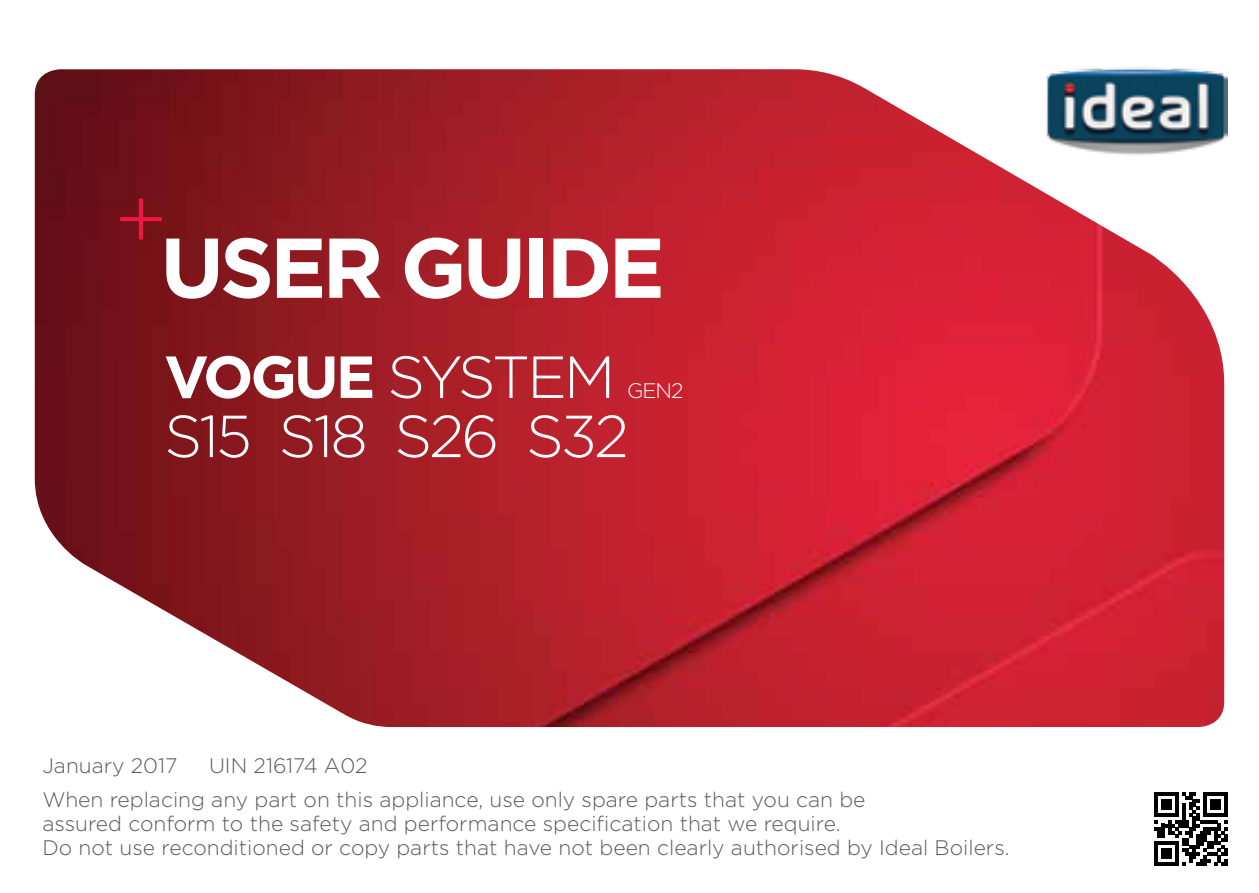
<style>
.page{position:relative;width:1259px;height:893px;background:#fff}
.page>*{position:absolute;margin:0;border:0;box-sizing:border-box;transform-origin:0 0}
.t1{font:700 84.6px "Gotham";letter-spacing:-.05em;color:#fff}
.t2{font:300 59.1px "Gotham";letter-spacing:-.05em;color:#fff}
.t3{font:300 21px/24px "Gotham";color:#58595b}
.t4{font:300 21px "Gotham";color:#fff}
.s1{font-weight:700}
</style>
<div class="page">
<img style="left:35px;top:69px;width:1189px;height:658px">
<img style="left:1046px;top:67px;width:181px;height:91px">
<svg style="left:120px;top:199px;width:42px;height:41px;background:#89121f"></svg>
<svg style="left:1154px;top:792px;width:73px;height:74px"></svg>
<h1 class="t1" style="left:160px;top:212px;width:506px">USER GUIDE</h1>
<h2 class="t2" style="left:164px;top:340px;width:452px"><span class="s1">VOGUE</span> SYSTEM</h2>
<p class="t4" style="left:627px;top:377px;width:58px">GEN2</p>
<h2 class="t2" style="left:164px;top:399px;width:466px">S15 S18 S26 S32</h2>
<p class="t3" style="left:42px;top:753px;width:136px">January 2017</p>
<p class="t3" style="left:209px;top:753px;width:160px">UIN 216174 A02</p>
<p class="t3" style="left:42px;top:787px;width:968px">When replacing any part on this appliance, use only spare parts that you can be<br>assured conform to the safety and performance specification that we require.<br>Do not use reconditioned or copy parts that have not been clearly authorised by Ideal Boilers.</p>
</div>
